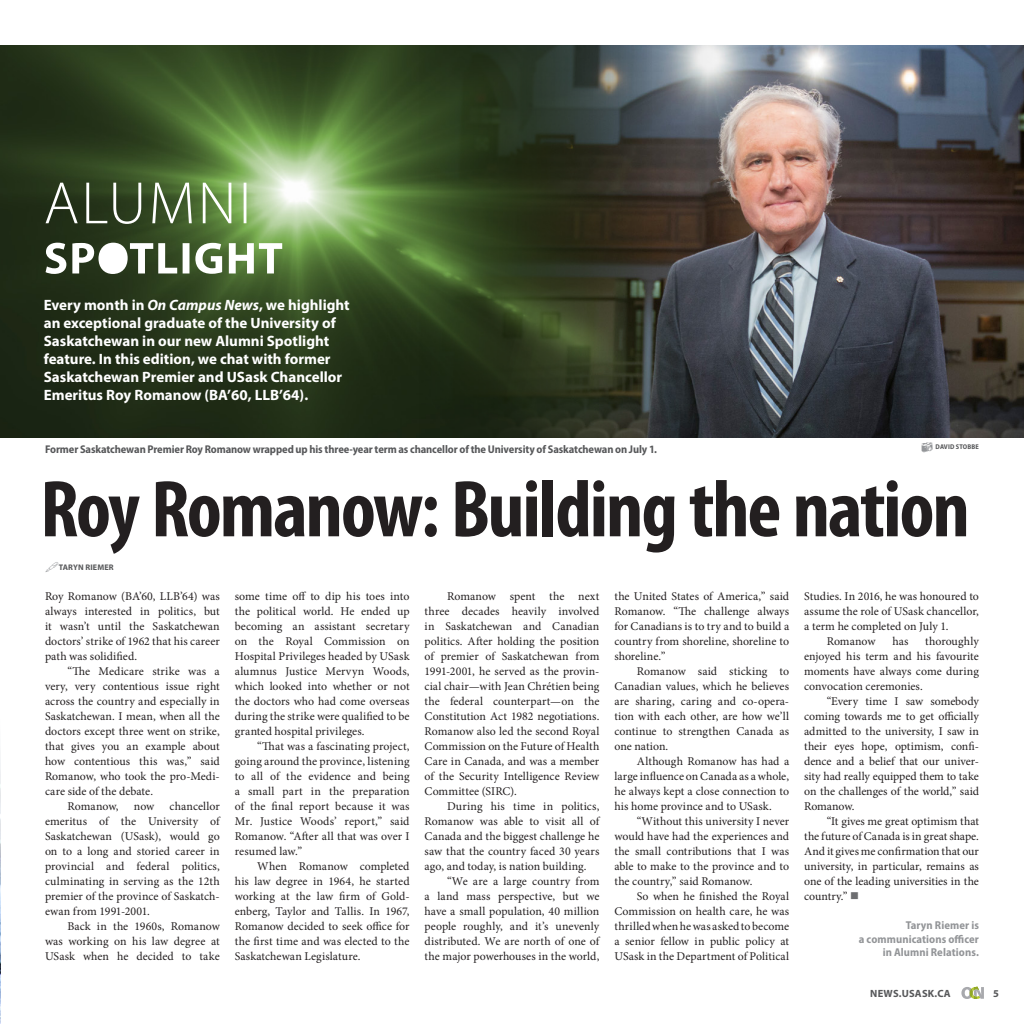
<style>
.page{position:relative;width:1024px;height:1024px;background:#fff}
.page>*{position:absolute;margin:0;border:0;box-sizing:border-box;transform-origin:0 0}
.heading_3{font:700 condensed 81.25px "Myriad Pro";letter-spacing:-.025em;color:#231f20}
.t1{font:700 15px/18px "Myriad Pro";color:#fff}
.Copy{font:11.88px/15px "Minion Pro";color:#231f20;text-align:justify}
.photo_caption{font:700 semi-condensed 11.38px/13.8px "Myriad Pro";letter-spacing:.005em;color:#939598;text-align:right}
.photo_caption-2{font:700 semi-condensed 11.25px "Myriad Pro";letter-spacing:-.01em;color:#57585a}
.t2{font:700 10.5px "Myriad Pro";letter-spacing:.02em;color:#57585a}
.t3{font:700 8.12px "Myriad Pro";letter-spacing:.02em;color:#57585a}
.t4{font:700 semi-condensed 6.88px "Myriad Pro";letter-spacing:.02em;color:#57585a}
.s1{font-style:italic}
.s2{color:#6c6d70}
</style>
<div class="page">
<svg style="left:961px;top:987px;width:23px;height:12px"></svg>
<img style="left:651px;top:45px;width:373px;height:393px">
<img style="left:0;top:45px;width:651px;height:393px">
<svg style="left:46px;top:243px;width:236px;height:31px"></svg>
<svg style="left:46px;top:183px;width:200px;height:41px;background:#617651"></svg>
<img style="left:0;top:767px;width:1px;height:257px">
<p class="t1" style="left:44px;top:295px;width:307px">Every month in <span class="s1">On Campus News</span>, we highlight an exceptional graduate of the University of Saskatchewan in our new Alumni Spotlight feature. In this edition, we chat with former Saskatchewan Premier and USask Chancellor Emeritus Roy Romanow (BA’60, LLB’64).</p>
<p class="photo_caption-2" style="left:45px;top:443px;width:613px">Former Saskatchewan Premier Roy Romanow wrapped up his three-year term as chancellor of the University of Saskatchewan on July 1.</p>
<p class="t4" style="left:935px;top:443px;width:45px">DAVID STOBBE</p>
<p class="heading_3" style="left:40px;top:458px;width:931px">Roy Romanow: Building the nation</p>
<p class="t3" style="left:59px;top:562px;width:56px">TARYN RIEMER</p>
<p class="Copy" style="left:45px;top:589px;width:176px">Roy Romanow (BA’60, LLB’64) was always interested in politics, but it wasn’t until the Saskatchewan doctors’ strike of 1962 that his career path was solidified.</p>
<p class="Copy" style="left:45px;top:664px;width:176px;text-indent:23px">“The Medicare strike was a very, very contentious issue right across the country and especially in Saskatchewan. I mean, when all the doctors except three went on strike, that gives you an example about how contentious this was,” said Romanow, who took the pro-Medi&shy;care side of the debate.</p>
<p class="Copy" style="left:68px;top:799px;width:53px">Romanow,</p>
<p class="Copy" style="left:134px;top:799px;width:22px">now</p>
<p class="Copy" style="left:45px;top:799px;width:176px;text-indent:125px">chancellor emeritus of the University of Saskatchewan (USask), would go on to a long and storied career in provincial and federal politics, culminating in serving as the 12th premier of the province of Saskatch&shy;ewan from 1991-2001.</p>
<p class="Copy" style="left:45px;top:919px;width:176px;text-indent:23px">Back in the 1960s, Romanow was working on his law degree at USask when he decided to take</p>
<p class="Copy" style="left:235px;top:589px;width:176px">some time off to dip his toes into the political world. He ended up becoming an assistant secretary on the Royal Commission on Hospital Privileges headed by USask alumnus Justice Mervyn Woods, which looked into whether or not the doctors who had come overseas during the strike were qualified to be granted hospital privileges.</p>
<p class="Copy" style="left:235px;top:739px;width:176px;text-indent:23px">“That was a fascinating project, going around the province, listening to all of the evidence and being a small part in the preparation of the final report because it was Mr. Justice Woods’ report,” said Romanow. “After all that was over I resumed law.”</p>
<p class="Copy" style="left:235px;top:859px;width:176px;text-indent:23px">When Romanow completed his law degree in 1964, he started working at the law firm of Gold&shy;enberg, Taylor and Tallis. In 1967, Romanow decided to seek office for the first time and was elected to the Saskatchewan Legislature.</p>
<p class="Copy" style="left:425px;top:589px;width:176px;text-indent:23px">Romanow spent the next three decades heavily involved in Saskatchewan and Canadian politics. After holding the position of premier of Saskatchewan from 1991-2001, he served as the provin&shy;cial chair—with Jean Chrétien being the federal counterpart—on the Constitution Act 1982 negotiations.<br>Romanow also led the second Royal Commission on the Future of Health Care in Canada, and was a member of the Security Intelligence Review Committee (SIRC).</p>
<p class="Copy" style="left:425px;top:799px;width:176px;text-indent:23px">During his time in politics, Romanow was able to visit all of Canada and the biggest challenge he saw that the country faced 30 years ago, and today, is nation building.</p>
<p class="Copy" style="left:425px;top:874px;width:176px;text-indent:23px">“We are a large country from a land mass perspective, but we have a small population, 40 million people roughly, and it’s unevenly distributed. We are north of one of the major powerhouses in the world,</p>
<p class="Copy" style="left:614px;top:589px;width:176px">the United States of America,” said Romanow. “The challenge always for Canadians is to try and to build a country from shoreline, shoreline to shoreline.”</p>
<p class="Copy" style="left:614px;top:664px;width:176px;text-indent:23px">Romanow said sticking to Canadian values, which he believes are sharing, caring and co-opera&shy;tion with each other, are how we’ll continue to strengthen Canada as one nation.</p>
<p class="Copy" style="left:614px;top:754px;width:176px;text-indent:23px">Although Romanow has had a large influence on Canada as a whole, he always kept a close connection to his home province and to USask.</p>
<p class="Copy" style="left:614px;top:814px;width:176px;text-indent:23px">“Without this university I never would have had the experiences and the small contributions that I was able to make to the province and to the country,” said Romanow.</p>
<p class="Copy" style="left:614px;top:889px;width:176px;text-indent:23px">So when he finished the Royal Commission on health care, he was thrilled when he was asked to become a senior fellow in public policy at USask in the Department of Political</p>
<p class="Copy" style="left:804px;top:589px;width:176px">Studies. In 2016, he was honoured to assume the role of USask chancellor, a term he completed on July 1.</p>
<p class="Copy" style="left:827px;top:634px;width:50px">Romanow</p>
<p class="Copy" style="left:892px;top:634px;width:18px">has</p>
<p class="Copy" style="left:804px;top:634px;width:176px;text-indent:121px">thoroughly enjoyed his term and his favourite moments have always come during convocation ceremonies.</p>
<p class="Copy" style="left:804px;top:694px;width:176px;text-indent:23px">“Every time I saw somebody coming towards me to get officially admitted to the university, I saw in their eyes hope, optimism, confi&shy;dence and a belief that our univer&shy;sity had really equipped them to take on the challenges of the world,” said Romanow.</p>
<p class="Copy" style="left:804px;top:814px;width:176px;text-indent:23px">“It gives me great optimism that the future of Canada is in great shape.<br>And it gives me confirmation that our university, in particular, remains as one of the leading universities in the country.” <span class="s2">■</span></p>
<p class="photo_caption" style="left:859px;top:918px;width:122px">Taryn Riemer is<br>a communications officer in Alumni Relations.</p>
<p class="t2" style="left:870px;top:986px;width:82px">NEWS.USASK.CA</p>
<p class="t2" style="left:993px;top:986px;width:7px">5</p>
</div>
